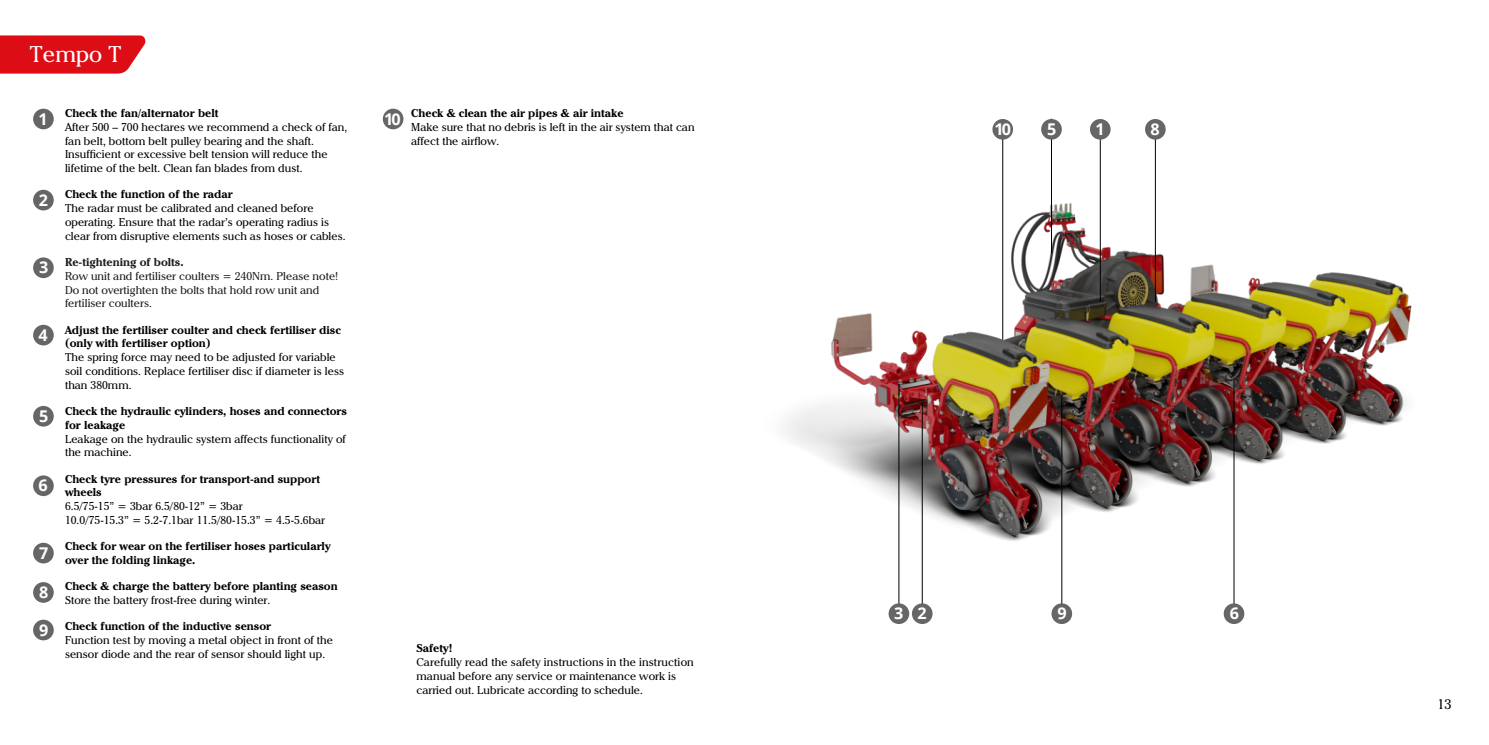
<style>
.page{position:relative;width:1489px;height:745px;background:#fff}
.page>*{position:absolute;margin:0;border:0;box-sizing:border-box;transform-origin:0 0}
.t1{font:22.5px "Cheltenham IT Cby BT";color:#fff}
.t2{font:700 16.12px "Open Sans";color:#fff}
.t3{font:13.75px "Cheltenham IT Cby BT";color:#000}
.t4{font:11.25px/13.8px "Cheltenham IT Cby BT";color:#000}
.t5{font:700 11.25px/13.8px "Cheltenham IT Cby BT";color:#000}
.t6{font:11.25px/13.8px "Cheltenham IT Cby BT";color:#1d1d1b}
.t7{font:700 11.25px "Cheltenham IT Cby BT";color:#1d1d1b}
</style>
<div class="page">
<svg style="left:0;top:35px;width:146px;height:39px"></svg>
<img style="left:784px;top:200px;width:628px;height:344px">
<div style="left:33px;top:109px;width:21px;height:20px;background:#666;border-radius:50%"></div>
<div style="left:383px;top:109px;width:20px;height:20px;background:#666;border-radius:50%"></div>
<div style="left:33px;top:190px;width:21px;height:20px;background:#666;border-radius:50%"></div>
<div style="left:33px;top:257px;width:21px;height:21px;background:#666;border-radius:50%"></div>
<svg style="left:33px;top:324px;width:21px;height:21px"></svg>
<div style="left:33px;top:405px;width:21px;height:21px;background:#666;border-radius:50%"></div>
<div style="left:33px;top:475px;width:21px;height:20px;background:#666;border-radius:50%"></div>
<div style="left:33px;top:542px;width:21px;height:21px;background:#666;border-radius:50%"></div>
<div style="left:33px;top:581px;width:21px;height:21px;background:#666;border-radius:50%"></div>
<div style="left:33px;top:619px;width:21px;height:21px;background:#666;border-radius:50%"></div>
<hr style="left:1002px;top:129px;width:1px;height:210px;background:#000">
<hr style="left:921px;top:403px;width:1px;height:210px;background:#000">
<hr style="left:898px;top:384px;width:1px;height:229px;background:#000">
<hr style="left:1061px;top:397px;width:1px;height:216px;background:#000">
<hr style="left:1233px;top:378px;width:1px;height:235px;background:#000">
<hr style="left:1050px;top:119px;width:1px;height:134px;background:#000">
<hr style="left:1099px;top:129px;width:1px;height:172px;background:#000">
<hr style="left:1154px;top:129px;width:1px;height:172px;background:#000">
<div style="left:992px;top:119px;width:21px;height:20px;background:#666;border-radius:50%"></div>
<div style="left:911px;top:603px;width:21px;height:20px;background:#666;border-radius:50%"></div>
<div style="left:888px;top:603px;width:21px;height:20px;background:#666;border-radius:50%"></div>
<div style="left:1041px;top:119px;width:20px;height:20px;background:#666;border-radius:50%"></div>
<div style="left:1051px;top:603px;width:21px;height:20px;background:#666;border-radius:50%"></div>
<div style="left:1223px;top:603px;width:21px;height:20px;background:#666;border-radius:50%"></div>
<div style="left:1089px;top:119px;width:21px;height:20px;background:#666;border-radius:50%"></div>
<div style="left:1144px;top:119px;width:21px;height:20px;background:#666;border-radius:50%"></div>
<h1 class="t1" style="left:30px;top:45px;width:93px">Tempo T</h1>
<p class="t5" style="left:65px;top:107px;width:155px">Check the fan/alternator belt</p>
<p class="t4" style="left:65px;top:121px;width:284px">After 500 – 700 hectares we recommend a check of fan, fan belt, bottom belt pulley bearing and the shaft.<br>Insufficient or excessive belt tension will reduce the lifetime of the belt. Clean fan blades from dust.</p>
<p class="t5" style="left:65px;top:189px;width:169px">Check the function of the radar</p>
<p class="t4" style="left:65px;top:202px;width:282px">The radar must be calibrated and cleaned before operating. Ensure that the radar’s operating radius is clear from disruptive elements such as hoses or cables.</p>
<p class="t7" style="left:65px;top:257px;width:120px">Re-tightening of bolts.</p>
<p class="t6" style="left:65px;top:270px;width:275px">Row unit and fertiliser coulters = 240Nm. Please note!<br>Do not overtighten the bolts that hold row unit and fertiliser coulters.</p>
<p class="t5" style="left:65px;top:324px;width:277px">Adjust the fertiliser coulter and check fertiliser disc (only with fertiliser option)</p>
<p class="t4" style="left:65px;top:351px;width:281px">The spring force may need to be adjusted for variable soil conditions. Replace fertiliser disc if diameter is less than 380mm.</p>
<p class="t5" style="left:65px;top:405px;width:283px">Check the hydraulic cylinders, hoses and connectors for leakage</p>
<p class="t4" style="left:65px;top:432px;width:282px">Leakage on the hydraulic system affects functionality of the machine.</p>
<p class="t5" style="left:65px;top:472px;width:257px">Check tyre pressures for transport-and support wheels</p>
<p class="t4" style="left:65px;top:500px;width:262px">6.5/75-15” = 3bar 6.5/80-12” = 3bar<br>10.0/75-15.3” = 5.2-7.1bar 11.5/80-15.3” = 4.5-5.6bar</p>
<p class="t5" style="left:65px;top:540px;width:267px">Check for wear on the fertiliser hoses particularly over the folding linkage.</p>
<p class="t5" style="left:65px;top:580px;width:274px">Check &amp; charge the battery before planting season</p>
<p class="t4" style="left:65px;top:594px;width:207px">Store the battery frost-free during winter.</p>
<p class="t5" style="left:65px;top:620px;width:208px">Check function of the inductive sensor</p>
<p class="t4" style="left:65px;top:634px;width:269px">Function test by moving a metal object in front of the sensor diode and the rear of sensor should light up.</p>
<h2 class="t2" style="left:39px;top:112px;width:11px">1</h2>
<h2 class="t2" style="left:384px;top:112px;width:18px">10</h2>
<h2 class="t2" style="left:39px;top:193px;width:11px">2</h2>
<h2 class="t2" style="left:39px;top:261px;width:11px">3</h2>
<h2 class="t2" style="left:39px;top:328px;width:11px">4</h2>
<h2 class="t2" style="left:39px;top:409px;width:11px">5</h2>
<h2 class="t2" style="left:39px;top:478px;width:11px">6</h2>
<h2 class="t2" style="left:39px;top:546px;width:11px">7</h2>
<h2 class="t2" style="left:39px;top:585px;width:11px">8</h2>
<h2 class="t2" style="left:39px;top:623px;width:11px">9</h2>
<p class="t5" style="left:411px;top:107px;width:214px">Check &amp; clean the air pipes &amp; air intake</p>
<p class="t4" style="left:411px;top:121px;width:285px">Make sure that no debris is left in the air system that can affect the airflow.</p>
<p class="t5" style="left:416px;top:642px;width:38px">Safety!</p>
<p class="t4" style="left:416px;top:656px;width:279px">Carefully read the safety instructions in the instruction manual before any service or maintenance work is carried out. Lubricate according to schedule.</p>
<h2 class="t2" style="left:994px;top:123px;width:18px">10</h2>
<h2 class="t2" style="left:1047px;top:122px;width:11px">5</h2>
<h2 class="t2" style="left:1095px;top:122px;width:11px">1</h2>
<h2 class="t2" style="left:1150px;top:122px;width:11px">8</h2>
<h2 class="t2" style="left:894px;top:606px;width:34px">3 2</h2>
<h2 class="t2" style="left:1057px;top:606px;width:11px">9</h2>
<h2 class="t2" style="left:1229px;top:606px;width:11px">6</h2>
<p class="t3" style="left:1437px;top:697px;width:16px">13</p>
</div>
